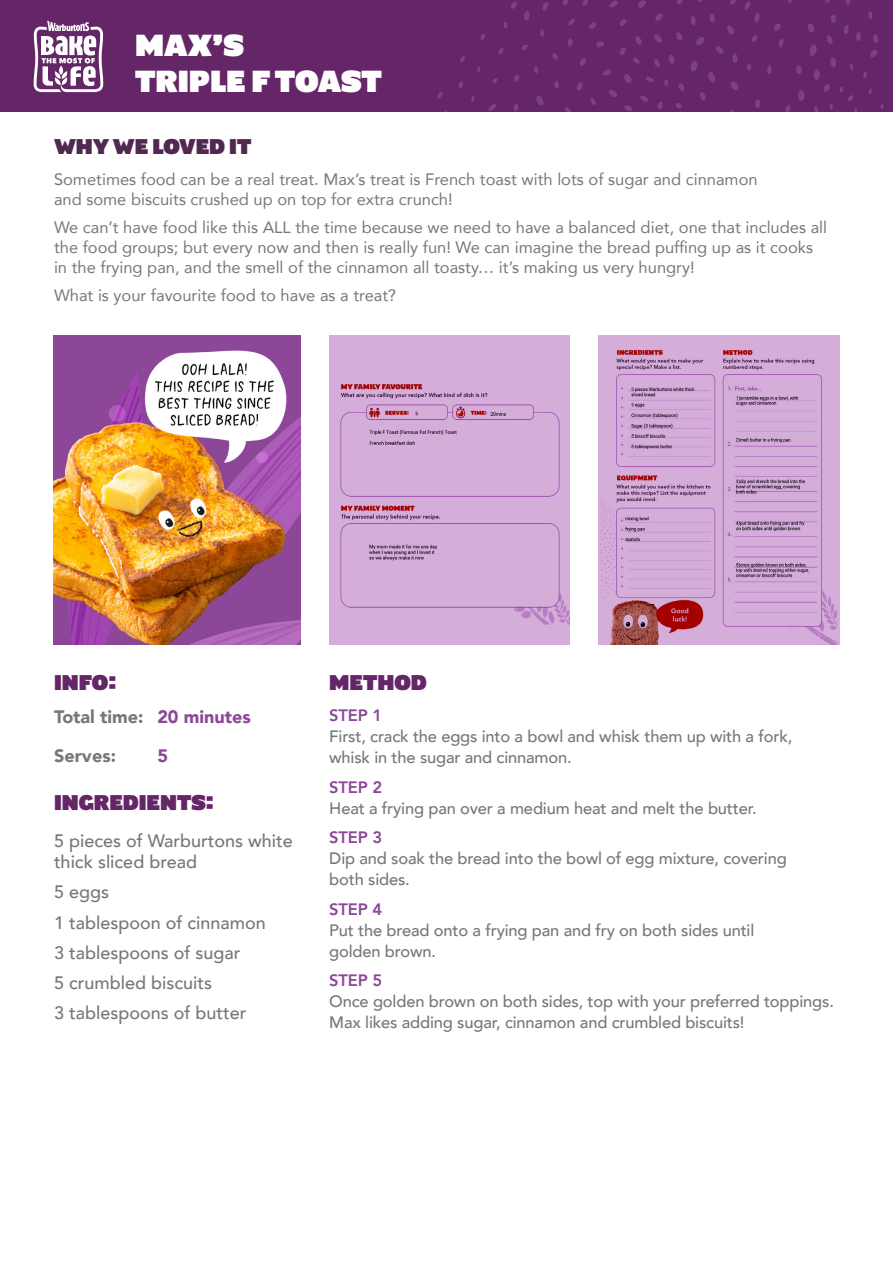
<style>
.page{position:relative;width:893px;height:1263px;background:#fff}
.page>*{position:absolute;margin:0;border:0;box-sizing:border-box;transform-origin:0 0}
.t1{font:30px "Shire Types Derbyshire";color:#fff}
.t2{font:21px "Shire Types Derbyshire";color:#642667}
.t3{font:21px "Shire Types Derbyshire";color:#51284f}
.t4{font:500 18px/21.6px "Avenir";color:#75787b}
.t5{font:900 18px "Avenir";color:#75787b}
.t6{font:900 18px "Avenir";color:#8c4799}
.t7{font:16.5px/19.8px "Avenir";color:#75787b}
.t8{font:500 16.5px/21px "Avenir";letter-spacing:-.01em;color:#75787b}
.s1{font-weight:800;color:#8c4799}
</style>
<div class="page">
<div style="left:0;top:0;width:893px;height:113px;background:#642667"></div>
<svg style="left:434px;top:0;width:459px;height:113px"></svg>
<svg style="left:34px;top:21px;width:69px;height:71px"></svg>
<img style="left:54px;top:336px;width:247px;height:309px">
<img style="left:329px;top:336px;width:241px;height:309px">
<img style="left:599px;top:336px;width:240px;height:309px">
<p class="t1" style="left:135px;top:28px;width:111px">MAX’S</p>
<p class="t1" style="left:135px;top:64px;width:248px">TRIPLE F TOAST</p>
<p class="t3" style="left:54px;top:134px;width:199px">WHY WE LOVED IT</p>
<p class="t7" style="left:54px;top:169px;width:705px">Sometimes food can be a real treat. Max’s treat is French toast with lots of sugar and cinnamon and some biscuits crushed up on top for extra crunch!</p>
<p class="t7" style="left:54px;top:217px;width:775px">We can’t have food like this ALL the time because we need to have a balanced diet, one that includes all the food groups; but every now and then is really fun! We can imagine the bread puffing up as it cooks in the frying pan, and the smell of the cinnamon all toasty… it’s making us very hungry!</p>
<p class="t7" style="left:54px;top:285px;width:344px">What is your favourite food to have as a treat?</p>
<p class="t2" style="left:54px;top:670px;width:64px">INFO:</p>
<p class="t5" style="left:54px;top:701px;width:91px">Total time:</p>
<p class="t5" style="left:54px;top:740px;width:63px">Serves:</p>
<p class="t6" style="left:157px;top:701px;width:95px">20 minutes</p>
<p class="t6" style="left:157px;top:740px;width:12px">5</p>
<p class="t2" style="left:54px;top:790px;width:161px">INGREDIENTS:</p>
<p class="t4" style="left:54px;top:829px;width:240px">5 pieces of Warburtons white thick sliced bread</p>
<p class="t4" style="left:54px;top:880px;width:57px">5 eggs</p>
<p class="t4" style="left:54px;top:910px;width:213px">1 tablespoon of cinnamon</p>
<p class="t4" style="left:54px;top:941px;width:188px">3 tablespoons of sugar</p>
<p class="t4" style="left:54px;top:971px;width:159px">5 crumbled biscuits</p>
<p class="t4" style="left:54px;top:1001px;width:194px">3 tablespoons of butter</p>
<p class="t2" style="left:329px;top:670px;width:99px">METHOD</p>
<p class="t8" style="left:329px;top:704px;width:465px"><span class="s1">STEP 1<br></span>First, crack the eggs into a bowl and whisk them up with a fork, whisk in the sugar and cinnamon.</p>
<p class="t8" style="left:329px;top:776px;width:429px"><span class="s1">STEP 2<br></span>Heat a frying pan over a medium heat and melt the butter.</p>
<p class="t8" style="left:329px;top:826px;width:459px"><span class="s1">STEP 3<br></span>Dip and soak the bread into the bowl of egg mixture, covering both sides.</p>
<p class="t8" style="left:329px;top:898px;width:427px"><span class="s1">STEP 4<br></span>Put the bread onto a frying pan and fry on both sides until golden brown.</p>
<p class="t8" style="left:329px;top:969px;width:506px"><span class="s1">STEP 5<br></span>Once golden brown on both sides, top with your preferred toppings.<br>Max likes adding sugar, cinnamon and crumbled biscuits!</p>
</div>
